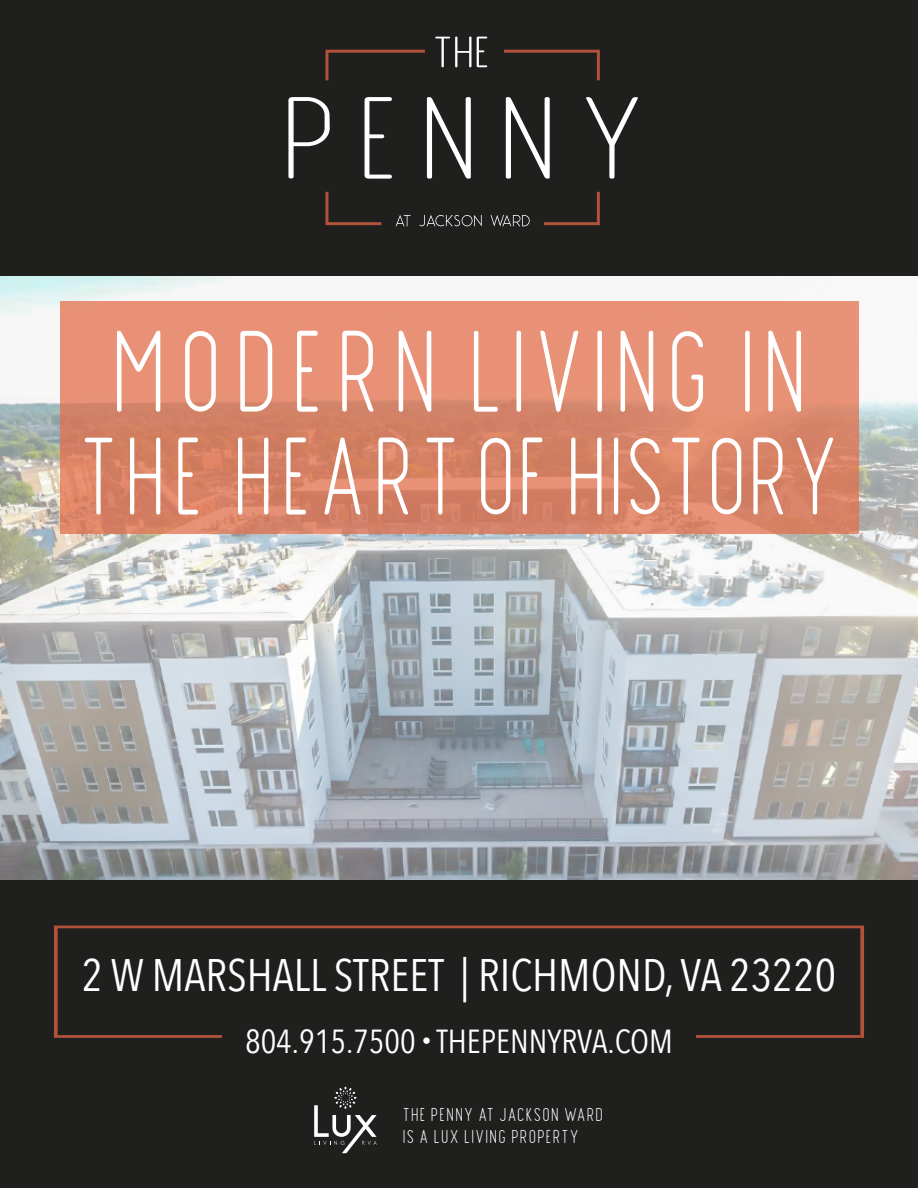
<style>
.page{position:relative;width:918px;height:1188px;background:#fff}
.page>*{position:absolute;margin:0;border:0;box-sizing:border-box;transform-origin:0 0}
.t1{font:45.45px "Avenir Next Condensed";color:#fff}
.t2{font:33.3px "Avenir Next Condensed";color:#fff}
.t3{font:100 25.5px/21.6px "Finland Rounded";color:#fff}
</style>
<div class="page">
<img style="left:0;top:276px;width:918px;height:604px">
<div style="left:0;top:880px;width:918px;height:308px;background:#1f1f1e"></div>
<svg style="left:54px;top:926px;width:810px;height:112px"></svg>
<div style="left:222px;top:1011px;width:474px;height:60px;background:#1f1f1e"></div>
<div style="left:0;top:0;width:918px;height:276px;background:#1f1f1e"></div>
<svg style="left:504px;top:50px;width:96px;height:30px"></svg>
<svg style="left:325px;top:50px;width:100px;height:30px"></svg>
<svg style="left:325px;top:192px;width:56px;height:33px"></svg>
<svg style="left:544px;top:192px;width:56px;height:33px"></svg>
<svg style="left:396px;top:215px;width:15px;height:11px"></svg>
<svg style="left:419px;top:215px;width:63px;height:12px"></svg>
<svg style="left:491px;top:215px;width:39px;height:12px"></svg>
<svg style="left:288px;top:97px;width:42px;height:81px"></svg>
<svg style="left:365px;top:97px;width:27px;height:82px"></svg>
<svg style="left:427px;top:97px;width:44px;height:82px"></svg>
<svg style="left:506px;top:97px;width:44px;height:82px"></svg>
<svg style="left:586px;top:97px;width:52px;height:82px"></svg>
<svg style="left:435px;top:37px;width:36px;height:30px"></svg>
<svg style="left:477px;top:37px;width:10px;height:30px"></svg>
<svg style="left:60px;top:301px;width:798px;height:233px;fill:#e59074"></svg>
<svg style="left:117px;top:331px;width:43px;height:81px"></svg>
<svg style="left:185px;top:331px;width:31px;height:81px"></svg>
<svg style="left:240px;top:331px;width:32px;height:81px"></svg>
<svg style="left:297px;top:331px;width:21px;height:81px"></svg>
<svg style="left:342px;top:331px;width:31px;height:81px"></svg>
<svg style="left:399px;top:331px;width:32px;height:81px"></svg>
<svg style="left:474px;top:331px;width:24px;height:81px"></svg>
<hr style="left:517px;top:331px;width:4px;height:81px;background:#fff;border-radius:2px">
<svg style="left:540px;top:331px;width:39px;height:81px"></svg>
<div style="left:597px;top:331px;width:5px;height:81px;background:#fff;border-radius:2px"></div>
<svg style="left:621px;top:331px;width:32px;height:81px"></svg>
<svg style="left:672px;top:331px;width:31px;height:81px"></svg>
<div style="left:745px;top:331px;width:5px;height:81px;background:#fff;border-radius:2px"></div>
<svg style="left:768px;top:331px;width:33px;height:81px"></svg>
<svg style="left:481px;top:438px;width:29px;height:76px"></svg>
<svg style="left:523px;top:438px;width:19px;height:76px"></svg>
<svg style="left:571px;top:438px;width:31px;height:76px"></svg>
<hr style="left:614px;top:438px;width:4px;height:76px;background:#fff;border-radius:2px">
<svg style="left:630px;top:438px;width:30px;height:76px"></svg>
<svg style="left:672px;top:438px;width:28px;height:77px"></svg>
<svg style="left:712px;top:438px;width:29px;height:76px"></svg>
<svg style="left:753px;top:438px;width:30px;height:76px"></svg>
<svg style="left:797px;top:438px;width:37px;height:76px"></svg>
<svg style="left:85px;top:438px;width:27px;height:76px"></svg>
<svg style="left:130px;top:438px;width:30px;height:76px"></svg>
<svg style="left:178px;top:438px;width:20px;height:77px"></svg>
<svg style="left:238px;top:438px;width:30px;height:76px"></svg>
<svg style="left:286px;top:438px;width:20px;height:77px"></svg>
<svg style="left:324px;top:438px;width:37px;height:76px"></svg>
<svg style="left:378px;top:438px;width:30px;height:77px"></svg>
<svg style="left:427px;top:438px;width:27px;height:76px"></svg>
<svg style="left:314px;top:1087px;width:63px;height:66px"></svg>
<h1 class="t1" style="left:82px;top:936px;width:756px">2 W MARSHALL STREET | RICHMOND, VA 23220</h1>
<h2 class="t2" style="left:245px;top:1013px;width:429px">804.915.7500 <sup>•</sup> THEPENNYRVA.COM</h2>
<p class="t3" style="left:402px;top:1104px;width:203px">THE PENNY AT JACKSON WARD<br>IS A LUX LIVING PROPERTY</p>
</div>
